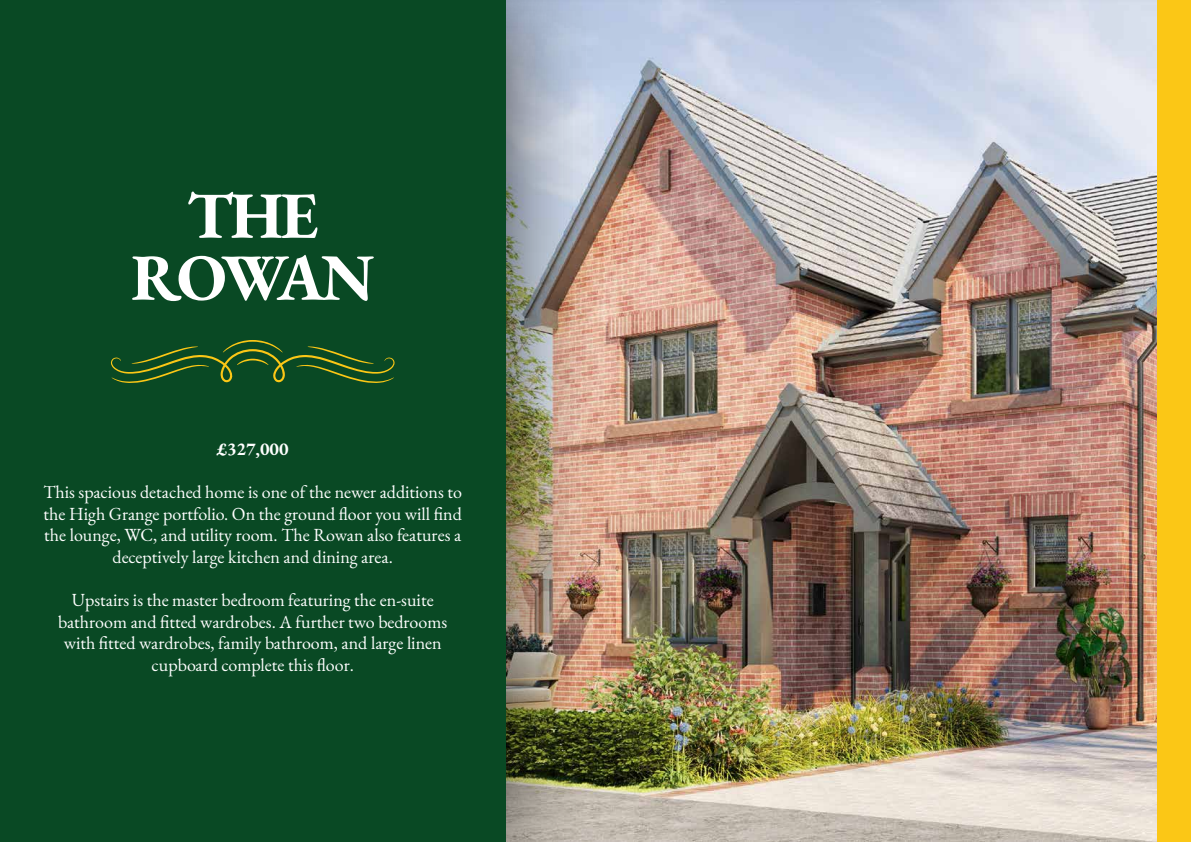
<style>
.page{position:relative;width:1191px;height:842px;background:#fff}
.page>*{position:absolute;margin:0;border:0;box-sizing:border-box;transform-origin:0 0}
.t1{font:700 66px/62px "EB Garamond";letter-spacing:-.06em;color:#fff;text-align:center}
.t2{font:18px/21.6px "EB Garamond";color:#fff;text-align:center}
.t3{font:700 18px "EB Garamond";color:#fff}
</style>
<div class="page">
<img style="left:602px;top:0;width:555px;height:842px">
<div style="left:0;top:0;width:602px;height:842px;background:#000;opacity:.75"></div>
<div style="left:0;top:0;width:505px;height:842px;background:#094924"></div>
<div style="left:1157px;top:0;width:34px;height:842px;background:#fbc716"></div>
<svg style="left:111px;top:340px;width:283px;height:43px"></svg>
<h1 class="t1" style="left:131px;top:183px;width:245px">THE<br>ROWAN</h1>
<p class="t3" style="left:217px;top:436px;width:73px">£327,000</p>
<p class="t2" style="left:43px;top:481px;width:420px">This spacious detached home is one of the newer additions to the High Grange portfolio. On the ground floor you will find the lounge, WC, and utility room. The Rowan also features a deceptively large kitchen and dining area.</p>
<p class="t2" style="left:58px;top:589px;width:390px">Upstairs is the master bedroom featuring the en-suite bathroom and fitted wardrobes. A further two bedrooms with fitted wardrobes, family bathroom, and large linen cupboard complete this floor.</p>
</div>
